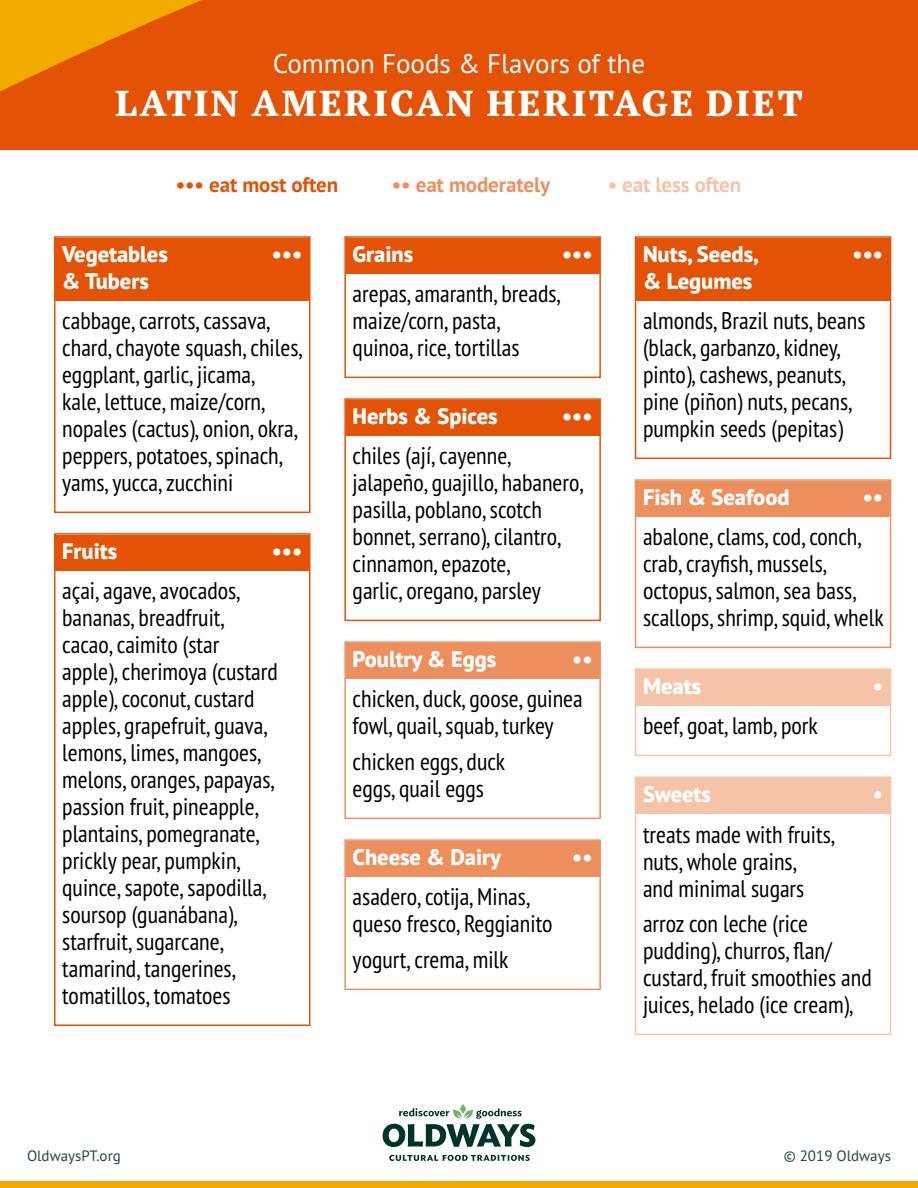
<style>
.page{position:relative;width:918px;height:1188px;background:#fff}
.page>*{position:absolute;margin:0;border:0;box-sizing:border-box;transform-origin:0 0}
.t1{font:800 36px "PT Serif Pro";letter-spacing:.08em;color:#fff}
.t2{font:27px "PT Sans Pro";color:#fff}
.ingredient_list{font:condensed 24px/27px "PT Sans Pro";color:#000}
.H2_-_ingredient_cate{font:800 22.5px "PT Sans Pro";color:#fff}
.eating_amounts{font:700 21px "PT Sans Pro";letter-spacing:-.005em;color:#e35205}
.eating_amounts-2{font:700 21px "PT Sans Pro";letter-spacing:-.005em;color:#ed8f5d}
.eating_amounts-3{font:700 21px "PT Sans Pro";letter-spacing:-.005em;color:#f5c3a8}
.ingredient_list-2{font:15px "PT Sans Pro";color:#284734}
</style>
<div class="page">
<svg style="left:0;top:0;width:918px;height:150px;background:#e45804"></svg>
<svg style="left:389px;top:1155px;width:141px;height:6px"></svg>
<svg style="left:383px;top:1104px;width:152px;height:43px"></svg>
<div style="left:0;top:1182px;width:918px;height:6px;background:#f2a900"></div>
<div style="left:56px;top:238px;width:253px;height:63px;background:#e35205"></div>
<div style="left:54px;top:236px;width:256px;height:277px;border:2px solid #e35205"></div>
<div style="left:346px;top:238px;width:253px;height:36px;background:#e35205"></div>
<div style="left:344px;top:236px;width:257px;height:142px;border:2px solid #e35205"></div>
<div style="left:636px;top:238px;width:254px;height:63px;background:#e35205"></div>
<div style="left:635px;top:236px;width:256px;height:223px;border:2px solid #e35205"></div>
<div style="left:56px;top:535px;width:253px;height:36px;background:#e35205"></div>
<div style="left:54px;top:533px;width:256px;height:493px;border:2px solid #e35205"></div>
<div style="left:346px;top:400px;width:253px;height:36px;background:#e35205"></div>
<div style="left:344px;top:398px;width:257px;height:223px;border:2px solid #e35205"></div>
<div style="left:636px;top:481px;width:254px;height:36px;background:#ed8f5d"></div>
<div style="left:635px;top:479px;width:256px;height:169px;border:2px solid #ed8f5d"></div>
<div style="left:346px;top:643px;width:253px;height:36px;background:#ed8f5d"></div>
<div style="left:344px;top:641px;width:257px;height:178px;border:2px solid #ed8f5d"></div>
<div style="left:346px;top:841px;width:253px;height:36px;background:#ed8f5d"></div>
<div style="left:344px;top:839px;width:257px;height:151px;border:2px solid #ed8f5d"></div>
<div style="left:636px;top:670px;width:254px;height:36px;background:#f5c3a8"></div>
<div style="left:635px;top:668px;width:256px;height:88px;border:2px solid #f5c3a8"></div>
<div style="left:636px;top:778px;width:254px;height:36px;background:#f5c3a8"></div>
<div style="left:635px;top:776px;width:256px;height:259px;border:2px solid #f5c3a8"></div>
<h1 class="t2" style="left:273px;top:46px;width:374px">Common Foods &amp; Flavors of the</h1>
<h1 class="t1" style="left:115px;top:80px;width:689px">LATIN AMERICAN HERITAGE DIET</h1>
<p class="eating_amounts" style="left:176px;top:170px;width:164px">••• eat most often</p>
<p class="eating_amounts-2" style="left:392px;top:170px;width:160px">•• eat moderately</p>
<p class="eating_amounts-3" style="left:608px;top:170px;width:135px">• eat less often</p>
<p class="H2_-_ingredient_cate" style="left:62px;top:239px;width:107px">Vegetables</p>
<p class="H2_-_ingredient_cate" style="left:272px;top:239px;width:32px">•••</p>
<p class="H2_-_ingredient_cate" style="left:62px;top:266px;width:88px">&amp; Tubers</p>
<p class="ingredient_list" style="left:62px;top:307px;width:242px">cabbage, carrots, cassava, chard, chayote squash, chiles, eggplant, garlic, jicama,<br>kale, lettuce, maize/corn, nopales (cactus), onion, okra, peppers, potatoes, spinach, yams, yucca, zucchini</p>
<p class="H2_-_ingredient_cate" style="left:62px;top:536px;width:56px">Fruits</p>
<p class="H2_-_ingredient_cate" style="left:272px;top:536px;width:32px">•••</p>
<p class="ingredient_list" style="left:62px;top:577px;width:217px">açai, agave, avocados, bananas, breadfruit, cacao, caimito (star apple), cherimoya (custard apple), coconut, custard apples, grapefruit, guava, lemons, limes, mangoes, melons, oranges, papayas, passion fruit, pineapple, plantains, pomegranate, prickly pear, pumpkin, quince, sapote, sapodilla, soursop (guanábana), starfruit, sugarcane, tamarind, tangerines, tomatillos, tomatoes</p>
<p class="H2_-_ingredient_cate" style="left:353px;top:239px;width:62px">Grains</p>
<p class="H2_-_ingredient_cate" style="left:562px;top:239px;width:32px">•••</p>
<p class="ingredient_list" style="left:353px;top:280px;width:210px">arepas, amaranth, breads, maize/corn, pasta, quinoa, rice, tortillas</p>
<p class="H2_-_ingredient_cate" style="left:353px;top:401px;width:147px">Herbs &amp; Spices</p>
<p class="H2_-_ingredient_cate" style="left:562px;top:401px;width:32px">•••</p>
<p class="ingredient_list" style="left:353px;top:442px;width:233px">chiles (ají, cayenne, jalapeño, guajillo, habanero, pasilla, poblano, scotch bonnet, serrano), cilantro, cinnamon, epazote,<br>garlic, oregano, parsley</p>
<p class="H2_-_ingredient_cate" style="left:353px;top:644px;width:145px">Poultry &amp; Eggs</p>
<p class="H2_-_ingredient_cate" style="left:572px;top:644px;width:22px">••</p>
<p class="ingredient_list" style="left:353px;top:685px;width:232px">chicken, duck, goose, guinea fowl, quail, squab, turkey</p>
<p class="ingredient_list" style="left:353px;top:748px;width:154px">chicken eggs, duck eggs, quail eggs</p>
<p class="H2_-_ingredient_cate" style="left:353px;top:842px;width:150px">Cheese &amp; Dairy</p>
<p class="H2_-_ingredient_cate" style="left:572px;top:842px;width:22px">••</p>
<p class="ingredient_list" style="left:353px;top:883px;width:201px">asadero, cotija, Minas, queso fresco, Reggianito</p>
<p class="ingredient_list" style="left:353px;top:946px;width:157px">yogurt, crema, milk</p>
<p class="H2_-_ingredient_cate" style="left:643px;top:239px;width:118px">Nuts, Seeds,</p>
<p class="H2_-_ingredient_cate" style="left:853px;top:239px;width:32px">•••</p>
<p class="H2_-_ingredient_cate" style="left:643px;top:266px;width:111px">&amp; Legumes</p>
<p class="ingredient_list" style="left:643px;top:307px;width:224px">almonds, Brazil nuts, beans (black, garbanzo, kidney, pinto), cashews, peanuts, pine (piñon) nuts, pecans, pumpkin seeds (pepitas)</p>
<p class="H2_-_ingredient_cate" style="left:643px;top:482px;width:148px">Fish &amp; Seafood</p>
<p class="H2_-_ingredient_cate" style="left:863px;top:482px;width:22px">••</p>
<p class="ingredient_list" style="left:643px;top:523px;width:242px">abalone, clams, cod, conch, crab, crayfish, mussels, octopus, salmon, sea bass, scallops, shrimp, squid, whelk</p>
<p class="H2_-_ingredient_cate" style="left:643px;top:671px;width:60px">Meats</p>
<p class="H2_-_ingredient_cate" style="left:873px;top:671px;width:12px">•</p>
<p class="ingredient_list" style="left:643px;top:712px;width:176px">beef, goat, lamb, pork</p>
<p class="H2_-_ingredient_cate" style="left:643px;top:779px;width:70px">Sweets</p>
<p class="H2_-_ingredient_cate" style="left:873px;top:779px;width:12px">•</p>
<p class="ingredient_list" style="left:643px;top:820px;width:194px">treats made with fruits, nuts, whole grains,<br>and minimal sugars</p>
<p class="ingredient_list" style="left:643px;top:910px;width:230px">arroz con leche (rice pudding), churros, flan/ custard, fruit smoothies and juices, helado (ice cream),</p>
<p class="ingredient_list-2" style="left:27px;top:1146px;width:95px">OldwaysPT.org</p>
<p class="ingredient_list-2" style="left:784px;top:1146px;width:109px">© 2019 Oldways</p>
</div>
